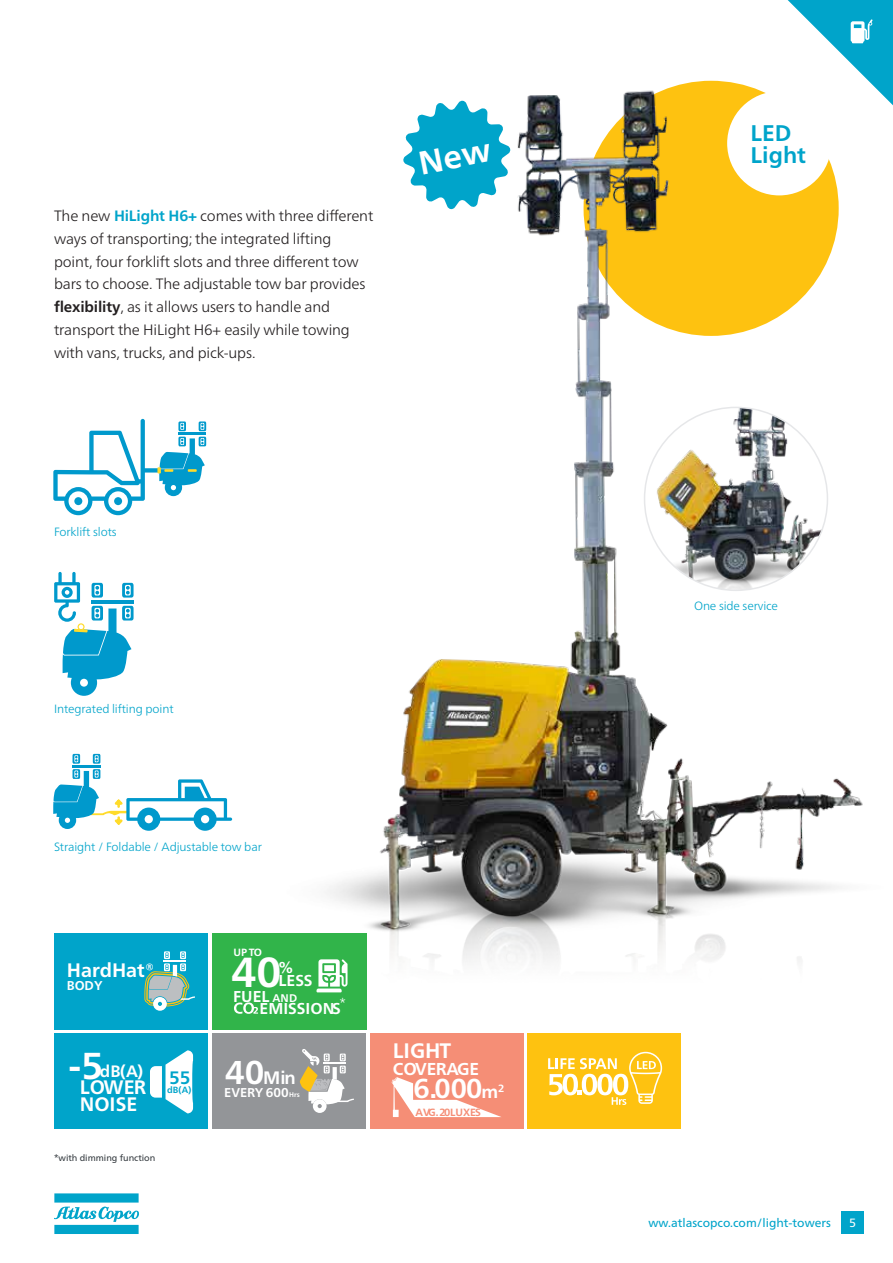
<style>
.page{position:relative;width:893px;height:1263px;background:#fff}
.page>*{position:absolute;margin:0;border:0;box-sizing:border-box;transform-origin:0 0}
.t1{font:700 42px "Neue Frutiger World";color:#fff}
.t2{font:700 37.5px "Neue Frutiger World";color:#fff}
.t3{font:700 27.3px "Neue Frutiger World";color:#fff}
.t4{font:700 22.65px "Neue Frutiger World";color:#00a4ca}
.t5{font:700 21px "Neue Frutiger World";color:#fff}
.t6{font:700 19.5px "Neue Frutiger World";color:#fff}
.t7{font:700 18px "Neue Frutiger World";color:#fff}
.t8{font:700 18px "Neue Frutiger World";color:#00a4ca}
.t9{font:700 17.25px "Neue Frutiger World";color:#fff}
.t10{font:700 16.5px "Neue Frutiger World";color:#fff}
.t11{font:700 15.75px/12.1px "Neue Frutiger World";color:#fff}
.t12{font:300 15px/22.8px "Neue Frutiger World";letter-spacing:-.01em;color:#231f20}
.t13{font:300 13.5px "Neue Frutiger World";color:#fff}
.t14{font:700 12.75px "Neue Frutiger World";color:#fff}
.t15{font:300 12px "Neue Frutiger World";letter-spacing:-.01em;color:#00a4ca}
.t16{font:12px "Neue Frutiger World";color:#00a4ca}
.t17{font:12px "Neue Frutiger World";color:#fff}
.t18{font:700 11.1px "Neue Frutiger World";color:#fff}
.t19{font:700 10.5px "Neue Frutiger World";color:#f58e76}
.t20{font:700 10.5px "Neue Frutiger World";color:#fff}
.t21{font:9px "Neue Frutiger World";color:#353b40}
.t22{font:700 9px "Neue Frutiger World";color:#00a4ca}
.s1{font-weight:700;color:#00a4ca}
.s2{font-weight:700}
.s3{font-size:33px}
.s4{font-size:6.75px}
</style>
<div class="page">
<svg style="left:54px;top:1193px;width:85px;height:41px"></svg>
<div style="left:841px;top:1211px;width:23px;height:23px;background:#00a4ca"></div>
<img style="left:195px;top:80px;width:698px;height:1022px">
<div style="left:370px;top:1033px;width:153px;height:96px;background:#f58e76"></div>
<svg style="left:391px;top:1077px;width:110px;height:40px"></svg>
<div style="left:212px;top:933px;width:155px;height:96px;background:#31b44a"></div>
<svg style="left:317px;top:959px;width:31px;height:33px"></svg>
<svg style="left:234px;top:1002px;width:24px;height:12px"></svg>
<div style="left:45px;top:411px;width:184px;height:112px;background:#fff"></div>
<svg style="left:53px;top:419px;width:153px;height:96px"></svg>
<svg style="left:54px;top:572px;width:80px;height:124px"></svg>
<div style="left:45px;top:728px;width:197px;height:128px;background:#fff"></div>
<svg style="left:53px;top:754px;width:179px;height:77px"></svg>
<img style="left:644px;top:407px;width:183px;height:183px;border-radius:91px">
<svg style="left:788px;top:0;width:105px;height:105px"></svg>
<div style="left:528px;top:1033px;width:153px;height:96px;background:#fec210"></div>
<svg style="left:548px;top:1052px;width:114px;height:53px"></svg>
<div style="left:54px;top:933px;width:154px;height:96px;background:#00a4ca"></div>
<svg style="left:145px;top:951px;width:50px;height:79px"></svg>
<div style="left:212px;top:1033px;width:154px;height:96px;background:#939598"></div>
<svg style="left:299px;top:1049px;width:55px;height:64px"></svg>
<div style="left:54px;top:1033px;width:154px;height:96px;background:#00a4ca"></div>
<svg style="left:150px;top:1050px;width:43px;height:63px"></svg>
<svg style="left:403px;top:101px;width:107px;height:108px"></svg>
<p class="t12" style="left:54px;top:204px;width:321px">The new <span class="s1">HiLight H6+</span> comes with three different ways of transporting; the integrated lifting point, four forklift slots and three different tow bars to choose. The adjustable tow bar provides <span class="s2">flexibility</span>, as it allows users to handle and transport the HiLight H6+ easily while towing with vans, trucks, and pick-ups.</p>
<p class="t15" style="left:54px;top:522px;width:64px">Forklift slots</p>
<p class="t15" style="left:54px;top:700px;width:121px">Integrated lifting point</p>
<p class="t15" style="left:54px;top:838px;width:209px">Straight / Foldable / Adjustable tow bar</p>
<h3 class="t6" style="left:67px;top:953px;width:89px">HardHat®</h3>
<p class="t14" style="left:67px;top:975px;width:37px">BODY</p>
<p class="t20" style="left:233px;top:943px;width:30px">UP TO</p>
<p class="t11" style="left:260px;top:990px;width:83px;text-indent:-26px">FUEL<br>EMISSIONS</p>
<h1 class="t1" style="left:231px;top:935px;width:52px">40</h1>
<p class="t11" style="left:278px;top:961px;width:16px">%</p>
<p class="t11" style="left:278px;top:974px;width:36px">LESS</p>
<p class="t18" style="left:272px;top:988px;width:26px">AND</p>
<p class="t13" style="left:339px;top:993px;width:8px">*</p>
<h2 class="t2" style="left:68px;top:1032px;width:36px">-5</h2>
<p class="t7" style="left:225px;top:1062px;width:72px"><span class="s3">40</span>Min</p>
<h3 class="t6" style="left:80px;top:1070px;width:68px">LOWER</h3>
<p class="t10" style="left:100px;top:1057px;width:45px">dB(A)</p>
<p class="t8" style="left:169px;top:1062px;width:23px">55</p>
<p class="t22" style="left:167px;top:1082px;width:26px">dB(A)</p>
<h3 class="t6" style="left:80px;top:1087px;width:59px">NOISE</h3>
<p class="t14" style="left:224px;top:1082px;width:77px">EVERY 600<span class="s4">Hrs</span></p>
<p class="t21" style="left:54px;top:1151px;width:103px">*with dimming function</p>
<h3 class="t5" style="left:393px;top:1032px;width:60px">LIGHT</h3>
<h3 class="t3" style="left:414px;top:1064px;width:71px">6.000</h3>
<p class="t9" style="left:393px;top:1053px;width:88px">COVERAGE</p>
<p class="t7" style="left:482px;top:1076px;width:24px">m<sup>2</sup></p>
<p class="t19" style="left:415px;top:1103px;width:67px">AVG. 20 LUXES</p>
<h3 class="t4" style="left:751px;top:113px;width:42px">LED</h3>
<h3 class="t4" style="left:751px;top:135px;width:57px">Light</h3>
<p class="t15" style="left:694px;top:596px;width:85px">One side service</p>
<p class="t16" style="left:648px;top:1213px;width:184px">ww.atlascopco.com/light-towers</p>
<p class="t17" style="left:849px;top:1214px;width:8px">5</p>
</div>
